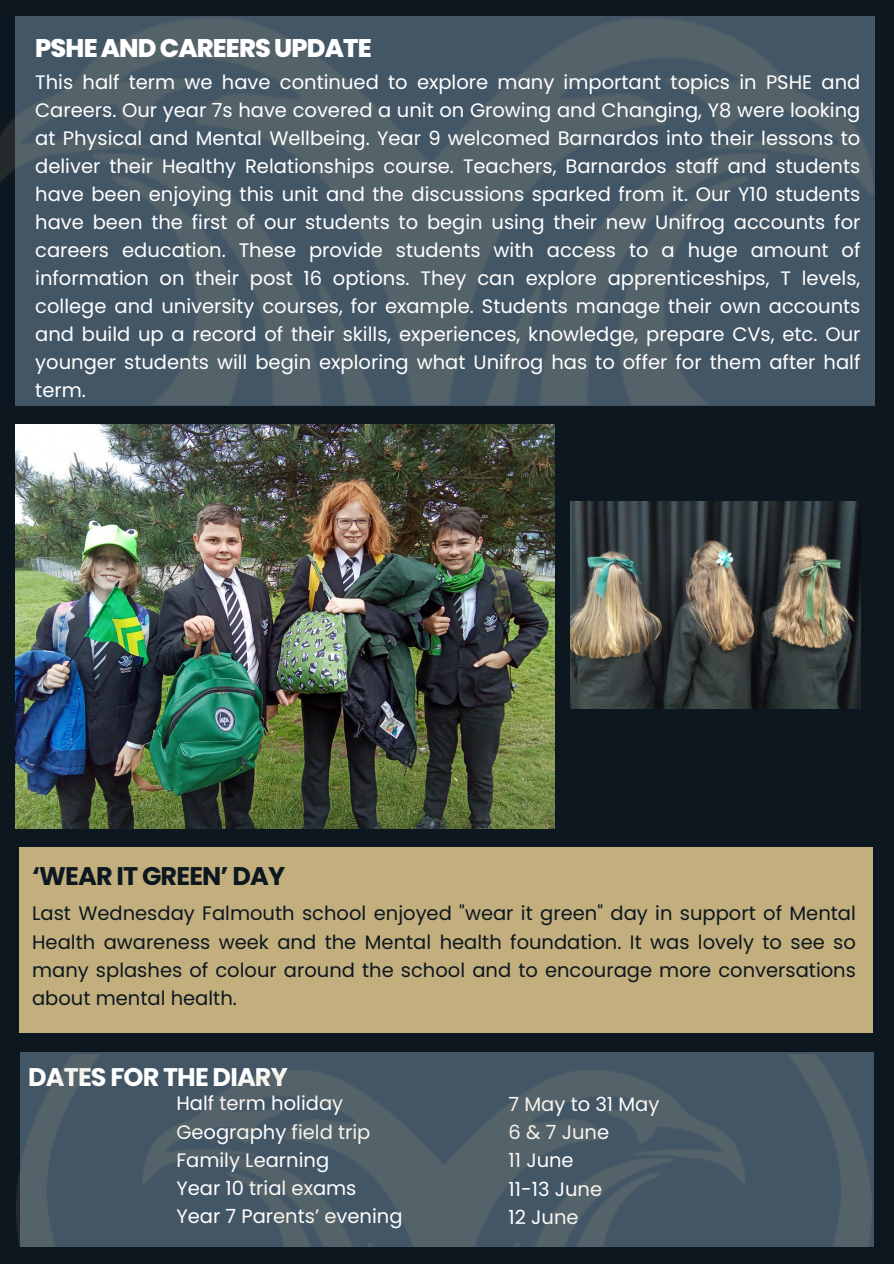
<style>
.page{position:relative;width:894px;height:1264px;background:#fff}
.page>*{position:absolute;margin:0;border:0;box-sizing:border-box;transform-origin:0 0}
.t1{font:800 25.5px "Poppins";letter-spacing:-.035em;color:#fff}
.t2{font:700 25.5px "Poppins";letter-spacing:-.035em;color:#0d1720}
.t3{font:700 25.5px "Poppins";letter-spacing:-.035em;color:#fff}
.t4{font:19.5px/28px "Poppins";color:#fff;text-align:justify}
.t5{font:19.5px/28.2px "Poppins";color:#0d1720;text-align:justify}
</style>
<div class="page">
<div style="left:0;top:0;width:893px;height:1263px;background:#0d1720"></div>
<div style="left:20px;top:847px;width:852px;height:186px;background:#c2af7d"></div>
<img style="left:0;top:16px;width:875px;height:388px">
<img style="left:16px;top:424px;width:538px;height:404px">
<img style="left:570px;top:501px;width:290px;height:207px">
<img style="left:17px;top:1054px;width:854px;height:192px">
<p class="t1" style="left:35px;top:30px;width:338px">PSHE AND CAREERS UPDATE</p>
<p class="t4" style="left:35px;top:68px;width:826px">This half term we have continued to explore many important topics in PSHE and Careers. Our year 7s have covered a unit on Growing and Changing, Y8 were looking at Physical and Mental Wellbeing. Year 9 welcomed Barnardos into their lessons to deliver their Healthy Relationships course. Teachers, Barnardos staff and students have been enjoying this unit and the discussions sparked from it. Our Y10 students have been the first of our students to begin using their new Unifrog accounts for careers education. These provide students with access to a huge amount of information on their post 16 options. They can explore apprenticeships, T levels, college and university courses, for example. Students manage their own accounts and build up a record of their skills, experiences, knowledge, prepare CVs, etc. Our younger students will begin exploring what Unifrog has to offer for them after half term.</p>
<h1 class="t2" style="left:32px;top:858px;width:254px">‘WEAR IT GREEN’ DAY</h1>
<p class="t5" style="left:32px;top:899px;width:825px">Last Wednesday Falmouth school enjoyed "wear it green" day in support of Mental Health awareness week and the Mental health foundation. It was lovely to see so many splashes of colour around the school and to encourage more conversations about mental health.</p>
<p class="t3" style="left:28px;top:1058px;width:261px">DATES FOR THE DIARY</p>
<p class="t4" style="left:176px;top:1089px;width:168px">Half term holiday</p>
<p class="t4" style="left:176px;top:1117px;width:196px">Geography field trip</p>
<p class="t4" style="left:176px;top:1145px;width:154px">Family Learning</p>
<h1 class="t4" style="left:176px;top:1173px;width:182px">Year 10 trial exams</h1>
<p class="t4" style="left:176px;top:1202px;width:228px">Year 7 Parents’ evening</p>
<p class="t4" style="left:508px;top:1090px;width:152px">7 May to 31 May</p>
<p class="t4" style="left:508px;top:1118px;width:102px">6 &amp; 7 June</p>
<p class="t4" style="left:508px;top:1146px;width:67px">11 June</p>
<p class="t4" style="left:508px;top:1174px;width:95px">11-13 June</p>
<p class="t4" style="left:508px;top:1202px;width:72px">12 June</p>
</div>
